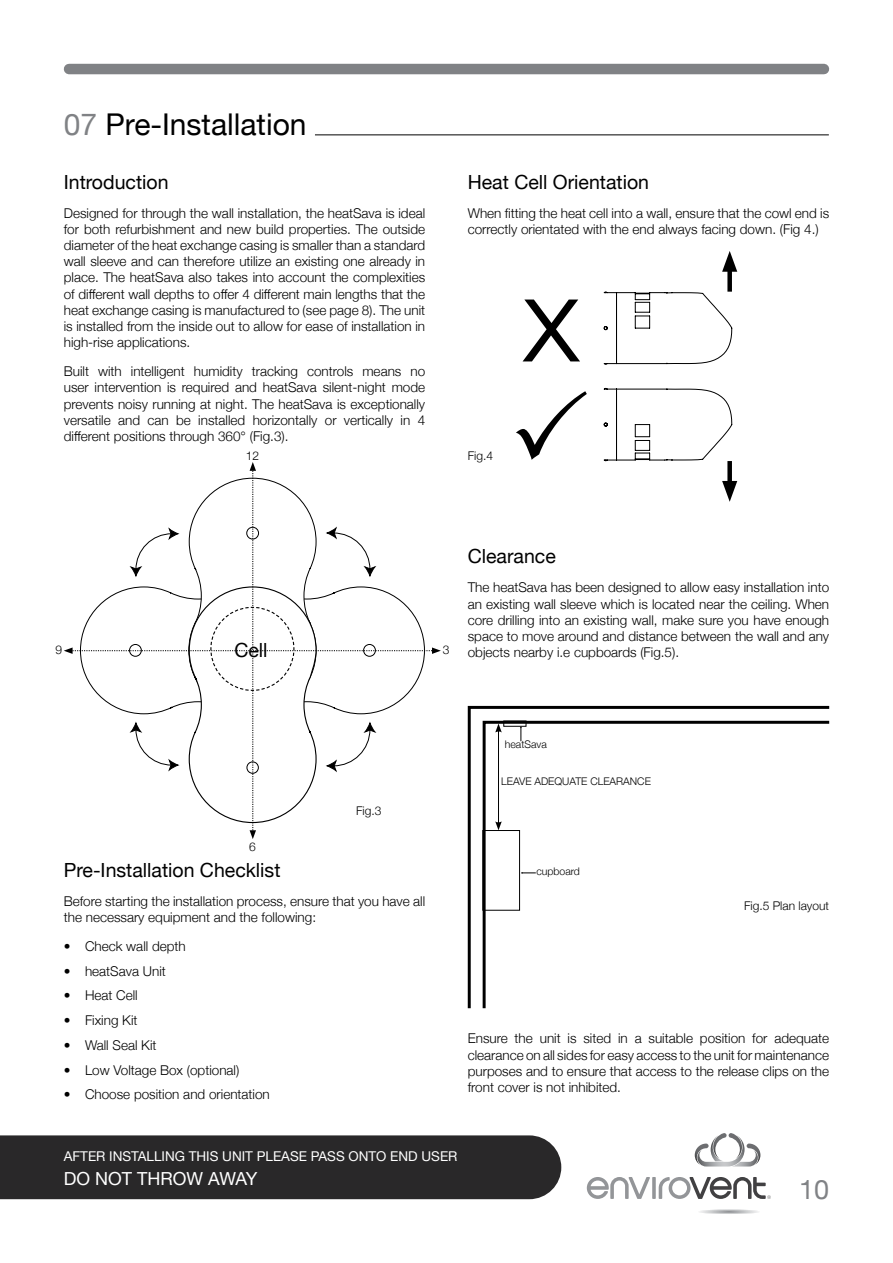
<style>
.page{position:relative;width:893px;height:1263px;background:#fff}
.page>*{position:absolute;margin:0;border:0;box-sizing:border-box;transform-origin:0 0}
.t1{font:30px "Helvetica Neue";color:#000}
.t2{font:27px "Helvetica Neue";color:#808285}
.t3{font:19.5px "Helvetica Neue";color:#000}
.t4{font:18px "Helvetica Neue";color:#fff}
.t5{font:300 13.5px/16.2px "Helvetica Neue";color:#000;text-align:justify}
.t6{font:13.5px "Helvetica Neue";color:#fff}
.t7{font:300 12px "Helvetica Neue";color:#000}
.t8{font:300 10.5px "Helvetica Neue";color:#000}
.s1{color:#808285}
</style>
<div class="page">
<div style="left:0;top:1135px;width:561px;height:64px;background:#292829"></div>
<div style="left:69px;top:64px;width:755px;height:10px;background:#808285"></div>
<svg style="left:587px;top:1177px;width:184px;height:22px"></svg>
<svg style="left:695px;top:1133px;width:65px;height:33px"></svg>
<div style="left:698px;top:1209px;width:62px;height:5px;background:#fbfbfb;border-radius:50%"></div>
<svg style="left:700px;top:1209px;width:58px;height:5px"></svg>
<hr style="left:315px;top:135px;width:514px;height:1px;background:#000">
<svg style="left:64px;top:462px;width:377px;height:377px"></svg>
<svg style="left:523px;top:299px;width:57px;height:62px"></svg>
<svg style="left:467px;top:705px;width:363px;height:304px"></svg>
<svg style="left:481px;top:719px;width:349px;height:290px"></svg>
<div style="left:483px;top:830px;width:37px;height:80px;border:1px solid #000"></div>
<div style="left:504px;top:721px;width:22px;height:5px;border:1px solid #000"></div>
<hr style="left:498px;top:730px;width:1px;height:94px;background:#000">
<svg style="left:495px;top:723px;width:7px;height:9px"></svg>
<svg style="left:495px;top:821px;width:7px;height:9px"></svg>
<svg style="left:520px;top:727px;width:2px;height:14px"></svg>
<svg style="left:521px;top:872px;width:15px;height:2px"></svg>
<svg style="left:516px;top:391px;width:71px;height:69px"></svg>
<div style="left:727px;top:263px;width:5px;height:29px;background:#000"></div>
<svg style="left:722px;top:251px;width:15px;height:21px"></svg>
<svg style="left:603px;top:291px;width:129px;height:74px"></svg>
<div style="left:727px;top:461px;width:5px;height:28px;background:#000"></div>
<svg style="left:722px;top:481px;width:15px;height:21px"></svg>
<svg style="left:603px;top:388px;width:129px;height:73px"></svg>
<h1 class="t1" style="left:64px;top:103px;width:244px"><span class="s1">07</span> Pre-Installation</h1>
<h3 class="t3" style="left:64px;top:168px;width:106px">Introduction</h3>
<p class="t5" style="left:64px;top:204px;width:363px">Designed for through the wall installation, the heatSava is ideal for both refurbishment and new build properties. The outside diameter of the heat exchange casing is smaller than a standard wall sleeve and can therefore utilize an existing one already in place. The heatSava also takes into account the complexities of different wall depths to offer 4 different main lengths that the heat exchange casing is manufactured to (see page 8). The unit is installed from the inside out to allow for ease of installation in high-rise applications.</p>
<p class="t5" style="left:64px;top:362px;width:363px">Built with intelligent humidity tracking controls means no user intervention is required and heatSava silent-night mode prevents noisy running at night. The heatSava is exceptionally versatile and can be installed horizontally or vertically in 4 different positions through 360° (Fig.3).</p>
<p class="t7" style="left:246px;top:446px;width:15px">12</p>
<h3 class="t3" style="left:468px;top:168px;width:183px">Heat Cell Orientation</h3>
<p class="t5" style="left:468px;top:204px;width:363px">When fitting the heat cell into a wall, ensure that the cowl end is correctly orientated with the end always facing down. (Fig 4.)</p>
<p class="t7" style="left:468px;top:446px;width:27px">Fig.4</p>
<p class="t7" style="left:55px;top:640px;width:8px">9</p>
<h3 class="t3" style="left:225px;top:631px;width:35px">Cell</h3>
<h3 class="t3" style="left:234px;top:636px;width:35px">Cell</h3>
<p class="t7" style="left:443px;top:640px;width:8px">3</p>
<h3 class="t3" style="left:468px;top:542px;width:90px">Clearance</h3>
<p class="t5" style="left:468px;top:579px;width:363px">The heatSava has been designed to allow easy installation into an existing wall sleeve which is located near the ceiling. When core drilling into an existing wall, make sure you have enough space to move around and distance between the wall and any objects nearby i.e cupboards (Fig.5).</p>
<p class="t7" style="left:249px;top:837px;width:8px">6</p>
<p class="t7" style="left:356px;top:801px;width:27px">Fig.3</p>
<h3 class="t3" style="left:64px;top:856px;width:218px">Pre-Installation Checklist</h3>
<p class="t5" style="left:64px;top:892px;width:363px">Before starting the installation process, ensure that you have all the necessary equipment and the following:</p>
<p class="t5" style="left:64px;top:937px;width:124px">• Check wall depth</p>
<p class="t5" style="left:64px;top:962px;width:104px">• heatSava Unit</p>
<p class="t5" style="left:64px;top:987px;width:76px">• Heat Cell</p>
<p class="t5" style="left:64px;top:1011px;width:75px">• Fixing Kit</p>
<p class="t5" style="left:64px;top:1036px;width:94px">• Wall Seal Kit</p>
<p class="t5" style="left:64px;top:1061px;width:177px">• Low Voltage Box (optional)</p>
<p class="t5" style="left:64px;top:1085px;width:208px">• Choose position and orientation</p>
<p class="t8" style="left:505px;top:735px;width:44px">heatSava</p>
<p class="t8" style="left:501px;top:772px;width:151px">LEAVE ADEQUATE CLEARANCE</p>
<p class="t8" style="left:536px;top:863px;width:45px">cupboard</p>
<p class="t7" style="left:744px;top:896px;width:87px">Fig.5 Plan layout</p>
<p class="t5" style="left:468px;top:1030px;width:363px">Ensure the unit is sited in a suitable position for adequate clearance on all sides for easy access to the unit for maintenance purposes and to ensure that access to the release clips on the front cover is not inhibited.</p>
<p class="t6" style="left:64px;top:1146px;width:395px">AFTER INSTALLING THIS UNIT PLEASE PASS ONTO END USER</p>
<h3 class="t4" style="left:64px;top:1166px;width:195px">DO NOT THROW AWAY</h3>
<h2 class="t2" style="left:799px;top:1170px;width:32px">10</h2>
</div>
